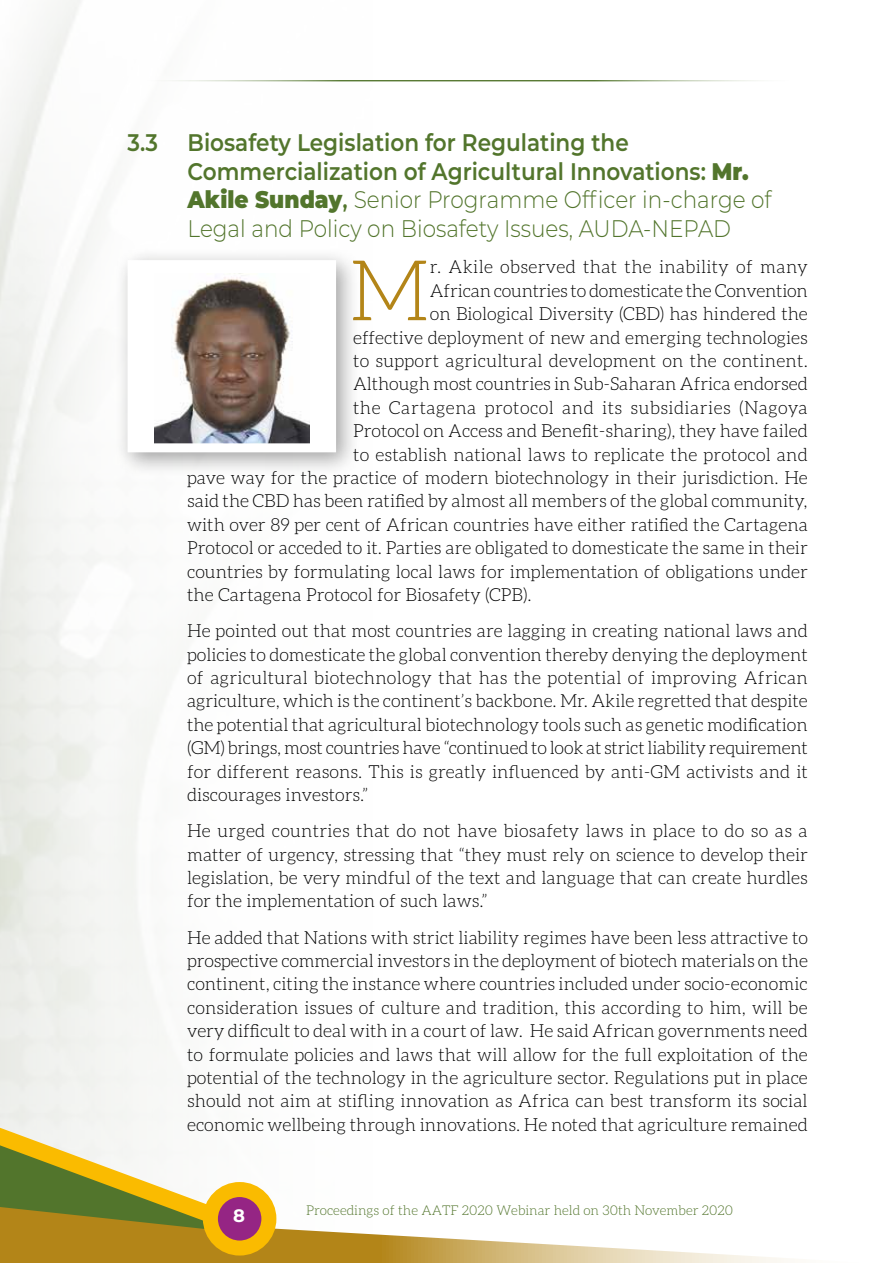
<style>
.page{position:relative;width:893px;height:1263px;background:#fff}
.page>*{position:absolute;margin:0;border:0;box-sizing:border-box;transform-origin:0 0}
.t1{font:300 84.15px "Aleo";color:#b38518}
.t2{font:600 24px/28.8px "Montserrat";color:#52752c;scale:.9 1}
.t3{font:300 18px/23.4px "Aleo";color:#000;text-align:justify}
.t4{font:300 18px "Aleo";letter-spacing:.025em;color:#000}
.t5{font:300 18px "Aleo";letter-spacing:.02em;color:#000}
.t6{font:700 18px "Montserrat";color:#fff}
.t7{font:300 13.5px "Aleo";color:#52752c}
.s1{font-weight:900}
.s2{font-weight:300}
</style>
<div class="page">
<svg style="left:0;top:1189px;width:788px;height:74px"></svg>
<svg style="left:0;top:1110px;width:257px;height:135px"></svg>
<svg style="left:210px;top:1189px;width:59px;height:59px;background:#a33b70"></svg>
<div style="left:203px;top:1182px;width:73px;height:73px;border:15px solid #fabb00;border-radius:50%"></div>
<hr style="left:128px;top:80px;width:680px;height:2px;background:#52752c">
<div style="left:115px;top:247px;width:246px;height:230px;background:#000;opacity:.36"></div>
<div style="left:132px;top:265px;width:200px;height:183px;background:#fff"></div>
<img style="left:154px;top:273px;width:155px;height:169px">
<h2 class="t2" style="left:188px;top:127px;width:651px;text-indent:-60px">3.3 Biosafety Legislation for Regulating the Commercialization of Agricultural Innovations: <span class="s1">Mr.<br>Akile Sunday</span>, <span class="s2">Senior Programme Officer in-charge of Legal and Policy on Biosafety Issues, AUDA-NEPAD</span></h2>
<h1 class="t1" style="left:349px;top:245px;width:83px">M</h1>
<p class="t5" style="left:430px;top:257px;width:379px">r. Akile observed that the inability of many</p>
<p class="t3" style="left:430px;top:279px;width:379px">African countries to domesticate the Convention</p>
<p class="t3" style="left:430px;top:302px;width:379px">on Biological Diversity (CBD) has hindered the</p>
<p class="t3" style="left:353px;top:325px;width:456px">effective deployment of new and emerging technologies</p>
<p class="t3" style="left:353px;top:349px;width:456px">to support agricultural development on the continent.</p>
<p class="t3" style="left:353px;top:372px;width:456px">Although most countries in Sub-Saharan Africa endorsed</p>
<p class="t4" style="left:353px;top:398px;width:456px">the Cartagena protocol and its subsidiaries (Nagoya</p>
<p class="t3" style="left:353px;top:419px;width:456px">Protocol on Access and Benefit-sharing), they have failed</p>
<p class="t3" style="left:353px;top:442px;width:456px">to establish national laws to replicate the protocol and</p>
<p class="t3" style="left:187px;top:466px;width:622px">pave way for the practice of modern biotechnology in their jurisdiction. He</p>
<p class="t3" style="left:187px;top:489px;width:622px">said the CBD has been ratified by almost all members of the global community,</p>
<p class="t3" style="left:187px;top:513px;width:622px">with over 89 per cent of African countries have either ratified the Cartagena</p>
<p class="t3" style="left:187px;top:536px;width:622px">Protocol or acceded to it. Parties are obligated to domesticate the same in their</p>
<p class="t3" style="left:187px;top:559px;width:622px">countries by formulating local laws for implementation of obligations under</p>
<p class="t3" style="left:187px;top:583px;width:346px">the Cartagena Protocol for Biosafety (CPB).</p>
<p class="t3" style="left:187px;top:619px;width:622px">He pointed out that most countries are lagging in creating national laws and policies to domesticate the global convention thereby denying the deployment of agricultural biotechnology that has the potential of improving African agriculture, which is the continent’s backbone. Mr. Akile regretted that despite the potential that agricultural biotechnology tools such as genetic modification (GM) brings, most countries have “continued to look at strict liability requirement for different reasons. This is greatly influenced by anti-GM activists and it discourages investors.”</p>
<p class="t3" style="left:187px;top:819px;width:622px">He urged countries that do not have biosafety laws in place to do so as a matter of urgency, stressing that “they must rely on science to develop their legislation, be very mindful of the text and language that can create hurdles for the implementation of such laws.”</p>
<p class="t3" style="left:187px;top:925px;width:622px">He added that Nations with strict liability regimes have been less attractive to prospective commercial investors in the deployment of biotech materials on the continent, citing the instance where countries included under socio-economic consideration issues of culture and tradition, this according to him, will be very difficult to deal with in a court of law. He said African governments need to formulate policies and laws that will allow for the full exploitation of the potential of the technology in the agriculture sector. Regulations put in place should not aim at stifling innovation as Africa can best transform its social economic wellbeing through innovations. He noted that agriculture remained</p>
<p class="t6" style="left:233px;top:1203px;width:13px">8</p>
<p class="t7" style="left:306px;top:1203px;width:429px">Proceedings of the AATF 2020 Webinar held on 30th November 2020</p>
</div>
